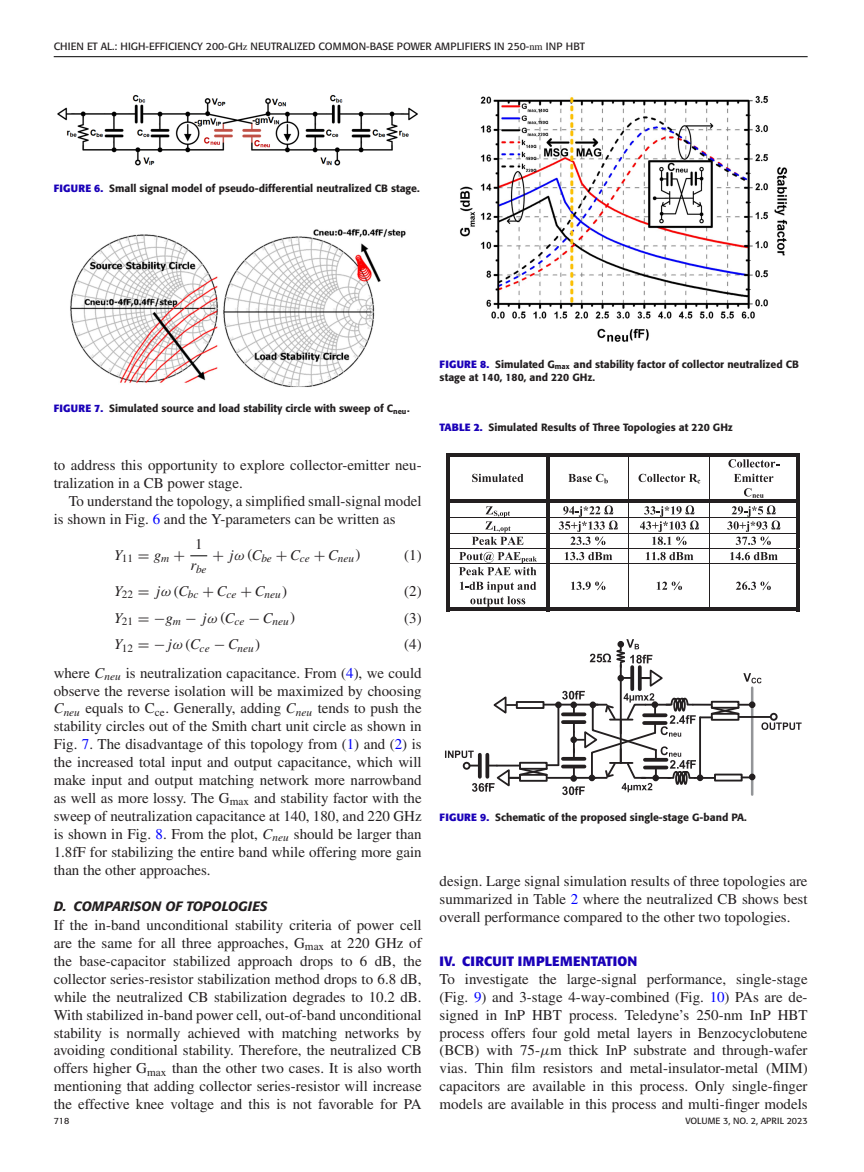
<style>
.page{position:relative;width:864px;height:1172px;background:#fff}
.page>*{position:absolute;margin:0;border:0;box-sizing:border-box;transform-origin:0 0}
.t1{font:15px/18px "Times";color:#231f20;text-align:justify}
.t2{font:italic 15px "Times";color:#231f20}
.t3{font:italic 500 13.5px "Formata";color:#231f20}
.t4{font:700 13.5px "Formata";letter-spacing:.015em;color:#1a00b8}
.t5{font:italic 11.25px "Times";letter-spacing:.005em;color:#231f20}
.t6{font:500 10.5px/13.5px "Formata";color:#231f20}
.t7{font:10.5px "Formata";color:#231f20}
.t8{font:9px "Formata";color:#231f20}
.s1{font-family:"Times"}
.s2{font-weight:700;color:#1a00b8}
.s3{color:#00f}
.s4{font-family:"MTSY";font-style:normal}
.s5{font-style:normal}
.s6{font-style:italic}
.s7{font-family:"RMTMI"}
</style>
<div class="page">
<hr style="left:54px;top:56px;width:753px;height:1px;background:#000">
<img style="left:57px;top:95px;width:361px;height:71px">
<img style="left:70px;top:229px;width:336px;height:158px">
<svg style="left:190px;top:555px;width:17px;height:1px"></svg>
<img style="left:460px;top:96px;width:326px;height:246px">
<svg style="left:472px;top:474px;width:51px;height:8px"></svg>
<svg style="left:568px;top:474px;width:39px;height:9px"></svg>
<svg style="left:638px;top:474px;width:62px;height:9px"></svg>
<svg style="left:728px;top:459px;width:50px;height:8px"></svg>
<svg style="left:734px;top:474px;width:39px;height:8px"></svg>
<svg style="left:744px;top:488px;width:19px;height:10px"></svg>
<hr style="left:446px;top:453px;width:100px;height:3px;background:#231f20">
<hr style="left:549px;top:453px;width:79px;height:3px;background:#231f20">
<hr style="left:628px;top:453px;width:81px;height:3px;background:#231f20">
<hr style="left:709px;top:453px;width:86px;height:3px;background:#231f20">
<svg style="left:795px;top:453px;width:4px;height:3px"></svg>
<hr style="left:446px;top:456px;width:3px;height:44px;background:#231f20">
<hr style="left:546px;top:456px;width:3px;height:44px;background:#231f20">
<hr style="left:628px;top:456px;width:1px;height:44px;background:#231f20">
<hr style="left:709px;top:456px;width:1px;height:44px;background:#231f20">
<svg style="left:795px;top:456px;width:4px;height:44px"></svg>
<hr style="left:449px;top:500px;width:97px;height:3px;background:#231f20">
<hr style="left:549px;top:500px;width:79px;height:3px;background:#231f20">
<hr style="left:628px;top:500px;width:81px;height:3px;background:#231f20">
<hr style="left:709px;top:500px;width:86px;height:3px;background:#231f20">
<svg style="left:795px;top:500px;width:4px;height:3px"></svg>
<hr style="left:446px;top:503px;width:3px;height:14px;background:#231f20">
<hr style="left:546px;top:503px;width:3px;height:14px;background:#231f20">
<svg style="left:796px;top:503px;width:3px;height:14px"></svg>
<hr style="left:446px;top:517px;width:182px;height:1px;background:#231f20">
<hr style="left:628px;top:517px;width:171px;height:1px;background:#231f20">
<hr style="left:446px;top:518px;width:3px;height:15px;background:#231f20">
<hr style="left:546px;top:518px;width:3px;height:15px;background:#231f20">
<svg style="left:796px;top:518px;width:3px;height:15px"></svg>
<svg style="left:472px;top:506px;width:51px;height:39px"></svg>
<svg style="left:558px;top:505px;width:59px;height:40px"></svg>
<svg style="left:640px;top:505px;width:58px;height:40px"></svg>
<svg style="left:727px;top:505px;width:53px;height:40px"></svg>
<hr style="left:446px;top:533px;width:182px;height:1px;background:#231f20">
<hr style="left:628px;top:533px;width:171px;height:1px;background:#231f20">
<hr style="left:446px;top:534px;width:3px;height:14px;background:#231f20">
<hr style="left:546px;top:534px;width:3px;height:14px;background:#231f20">
<svg style="left:796px;top:534px;width:3px;height:14px"></svg>
<svg style="left:564px;top:552px;width:48px;height:8px"></svg>
<svg style="left:645px;top:552px;width:48px;height:8px"></svg>
<svg style="left:730px;top:552px;width:47px;height:8px"></svg>
<hr style="left:446px;top:548px;width:182px;height:1px;background:#231f20">
<hr style="left:628px;top:548px;width:171px;height:1px;background:#231f20">
<hr style="left:446px;top:549px;width:3px;height:14px;background:#231f20">
<hr style="left:546px;top:549px;width:3px;height:14px;background:#231f20">
<svg style="left:628px;top:503px;width:1px;height:60px"></svg>
<svg style="left:709px;top:503px;width:1px;height:60px"></svg>
<svg style="left:796px;top:549px;width:3px;height:14px"></svg>
<svg style="left:459px;top:552px;width:77px;height:23px"></svg>
<svg style="left:460px;top:581px;width:76px;height:26px"></svg>
<svg style="left:571px;top:581px;width:34px;height:9px"></svg>
<svg style="left:656px;top:581px;width:25px;height:9px"></svg>
<svg style="left:736px;top:581px;width:34px;height:9px"></svg>
<hr style="left:446px;top:563px;width:182px;height:1px;background:#231f20">
<hr style="left:628px;top:563px;width:171px;height:1px;background:#231f20">
<hr style="left:446px;top:564px;width:3px;height:47px;background:#231f20">
<hr style="left:446px;top:608px;width:100px;height:3px;background:#231f20">
<hr style="left:546px;top:564px;width:3px;height:47px;background:#231f20">
<hr style="left:549px;top:608px;width:79px;height:3px;background:#231f20">
<hr style="left:628px;top:564px;width:1px;height:44px;background:#231f20">
<hr style="left:628px;top:608px;width:81px;height:3px;background:#231f20">
<hr style="left:709px;top:564px;width:1px;height:44px;background:#231f20">
<hr style="left:709px;top:608px;width:86px;height:3px;background:#231f20">
<svg style="left:795px;top:564px;width:4px;height:44px"></svg>
<svg style="left:795px;top:608px;width:4px;height:3px"></svg>
<svg style="left:445px;top:639px;width:356px;height:156px"></svg>
<p class="t7" style="left:54px;top:41px;width:532px">CHIEN ET AL.: HIGH-EFFICIENCY 200-GH<span class="s1">z</span> NEUTRALIZED COMMON-BASE POWER AMPLIFIERS IN 250-<span class="s1">nm</span> INP HBT</p>
<p class="t6" style="left:54px;top:182px;width:367px"><span class="s2">FIGURE 6.</span> Small signal model of pseudo-differential neutralized CB stage.</p>
<p class="t6" style="left:54px;top:403px;width:357px"><span class="s2">FIGURE 7.</span> Simulated source and load stability circle with sweep of C<sub>neu</sub>.</p>
<p class="t1" style="left:54px;top:458px;width:369px">to address this opportunity to explore collector-emitter neu&shy;tralization in a CB power stage.</p>
<p class="t1" style="left:54px;top:494px;width:369px;text-indent:15px">To understand the topology, a simplified small-signal model is shown in Fig. <span class="s3">6</span> and the Y-parameters can be written as</p>
<p class="t2" style="left:114px;top:549px;width:72px">Y<sub>11</sub> <span class="s4">=</span> g<sub>m</sub> <span class="s4">+</span></p>
<p class="t1" style="left:195px;top:536px;width:9px">1</p>
<p class="t5" style="left:190px;top:565px;width:18px"><sup>r</sup>be</p>
<p class="t5" style="left:212px;top:554px;width:149px"><sup>+</sup> <sup>j</sup><sup>ω</sup> <sup>(</sup><sup>C</sup>be <sup>+</sup> <sup>C</sup>ce <sup>+</sup> <sup>C</sup>neu<sup>)</sup></p>
<p class="t1" style="left:404px;top:547px;width:19px">(1)</p>
<p class="t5" style="left:114px;top:590px;width:174px"><sup>Y</sup><span class="s5">22</span> <sup>=</sup> <sup>j</sup><sup>ω</sup> <sup>(</sup><sup>C</sup>bc <sup>+</sup> <sup>C</sup>ce <sup>+</sup> <sup>C</sup>neu <sup>)</sup></p>
<p class="t1" style="left:404px;top:583px;width:19px">(2)</p>
<p class="t5" style="left:114px;top:617px;width:182px"><sup>Y</sup><span class="s5">21</span> <sup>=</sup> <sup>−</sup><sup>g</sup>m <sup>−</sup> <sup>j</sup><sup>ω</sup> <sup>(</sup><sup>C</sup>ce <sup>−</sup> <sup>C</sup>neu<sup>)</sup></p>
<p class="t1" style="left:404px;top:610px;width:19px">(3)</p>
<p class="t5" style="left:114px;top:644px;width:147px"><sup>Y</sup><span class="s5">12</span> <sup>=</sup> <sup>−</sup><sup>j</sup><sup>ω</sup> <sup>(</sup><sup>C</sup>ce <sup>−</sup> <sup>C</sup>neu<sup>)</sup></p>
<p class="t1" style="left:54px;top:632px;width:369px;line-height:28px;text-align:right">(4)<br>where <span class="s6">C</span><sub>neu</sub> is neutralization capacitance. From (<span class="s3">4</span>), we could</p>
<p class="t1" style="left:54px;top:683px;width:369px">observe the reverse isolation will be maximized by choosing <span class="s6">C</span><sub>neu</sub> equals to C<sub>ce</sub>. Generally, adding <span class="s6">C</span><sub>neu</sub> tends to push the stability circles out of the Smith chart unit circle as shown in Fig. <span class="s3">7</span>. The disadvantage of this topology from (<span class="s3">1</span>) and (<span class="s3">2</span>) is the increased total input and output capacitance, which will make input and output matching network more narrowband as well as more lossy. The G<sub>max</sub> and stability factor with the sweep of neutralization capacitance at 140, 180, and 220 GHz is shown in Fig. <span class="s3">8</span>. From the plot, <span class="s6">C</span><sub>neu</sub> should be larger than 1.8fF for stabilizing the entire band while offering more gain than the other approaches.</p>
<p class="t3" style="left:54px;top:900px;width:215px">D. COMPARISON OF TOPOLOGIES</p>
<p class="t1" style="left:54px;top:917px;width:369px">If the in-band unconditional stability criteria of power cell are the same for all three approaches, G<sub>max</sub> at 220 GHz of the base-capacitor stabilized approach drops to 6 dB, the collector series-resistor stabilization method drops to 6.8 dB, while the neutralized CB stabilization degrades to 10.2 dB.<br>With stabilized in-band power cell, out-of-band unconditional stability is normally achieved with matching networks by avoiding conditional stability. Therefore, the neutralized CB offers higher G<sub>max</sub> than the other two cases. It is also worth mentioning that adding collector series-resistor will increase the effective knee voltage and this is not favorable for PA</p>
<p class="t6" style="left:439px;top:358px;width:360px"><span class="s2">FIGURE 8.</span> Simulated G<sub>max</sub> and stability factor of collector neutralized CB stage at 140, 180, and 220 GHz.</p>
<p class="t6" style="left:439px;top:422px;width:295px"><span class="s2">TABLE 2.</span> Simulated Results of Three Topologies at 220 GHz</p>
<p class="t6" style="left:439px;top:811px;width:308px"><span class="s2">FIGURE 9.</span> Schematic of the proposed single-stage G-band PA.</p>
<p class="t1" style="left:439px;top:873px;width:369px">design. Large signal simulation results of three topologies are summarized in Table <span class="s3">2</span> where the neutralized CB shows best overall performance compared to the other two topologies.</p>
<p class="t4" style="left:439px;top:955px;width:199px">IV. CIRCUIT IMPLEMENTATION</p>
<p class="t1" style="left:439px;top:971px;width:369px">To investigate the large-signal performance, single-stage (Fig. <span class="s3">9</span>) and 3-stage 4-way-combined (Fig. <span class="s3">10</span>) PAs are de&shy;signed in InP HBT process. Teledyne’s 250-nm InP HBT process offers four gold metal layers in Benzocyclobutene (BCB) with 75-<span class="s7">μ</span>m thick InP substrate and through-wafer vias. Thin film resistors and metal-insulator-metal (MIM) capacitors are available in this process. Only single-finger models are available in this process and multi-finger models</p>
<p class="t8" style="left:54px;top:1117px;width:17px">718</p>
<p class="t8" style="left:685px;top:1117px;width:124px">VOLUME 3, NO. 2, APRIL 2023</p>
</div>
